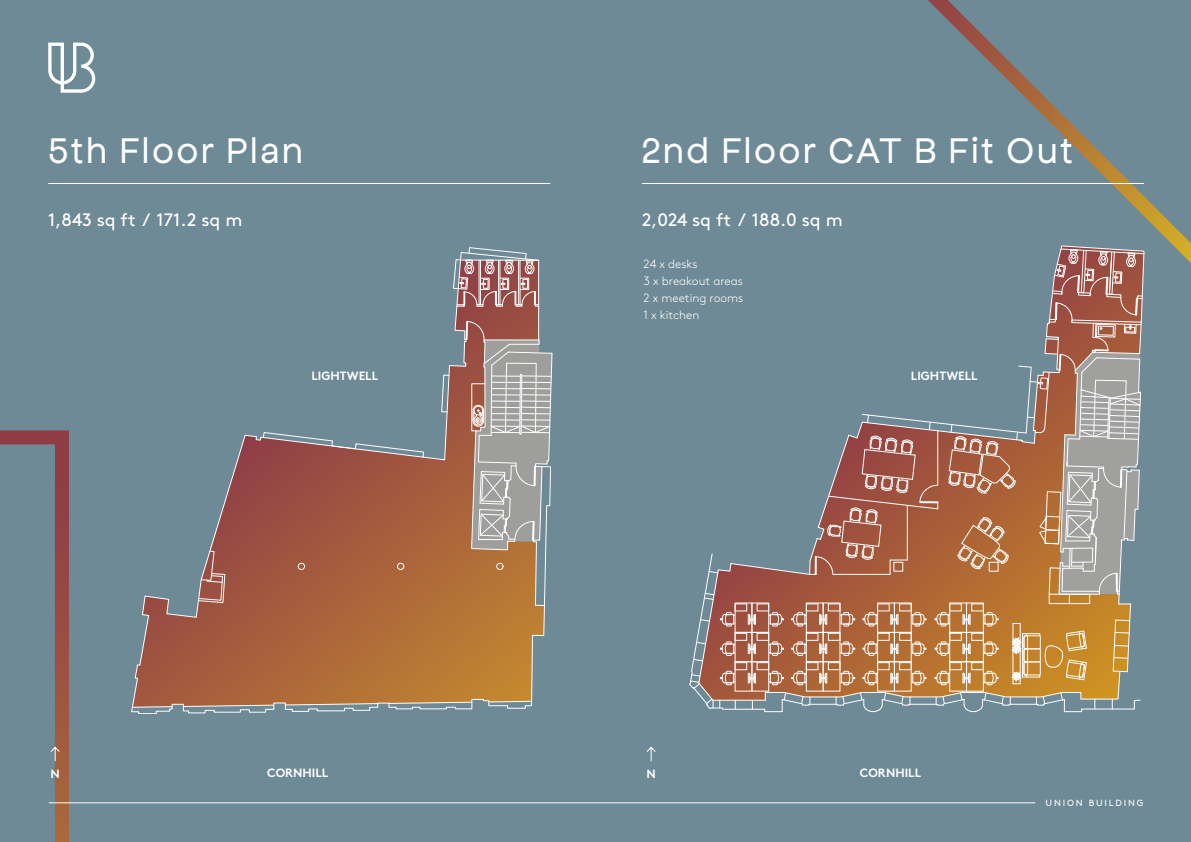
<style>
.page{position:relative;width:1191px;height:842px;background:#6e8a96}
.page>*{position:absolute;margin:0;border:0;box-sizing:border-box;transform-origin:0 0}
.t1{font:38px "Apfel Grotezk";letter-spacing:.06em;color:#fff}
.t2{font:18px "Brown";color:#fff}
.t3{font:300 12px/17px "Brown";color:#fff}
.t4{font:700 12px "Brown";color:#fff}
.t5{font:9px "Brown";letter-spacing:.2em;color:#fff}
</style>
<div class="page">
<svg style="left:48px;top:43px;width:47px;height:50px"></svg>
<hr style="left:49px;top:802px;width:986px;height:1px;background:#fff">
<svg style="left:646px;top:746px;width:10px;height:16px"></svg>
<svg style="left:928px;top:0;width:263px;height:263px"></svg>
<hr style="left:642px;top:183px;width:501px;height:1px;background:#fff">
<svg style="left:689px;top:245px;width:455px;height:467px"></svg>
<div style="left:1069px;top:594px;width:21px;height:10px;border:1px solid #fff"></div>
<div style="left:1049px;top:594px;width:20px;height:10px;border:1px solid #fff"></div>
<svg style="left:131px;top:432px;width:414px;height:282px"></svg>
<div style="left:298px;top:563px;width:7px;height:7px;border:1px solid #fff;border-radius:50%"></div>
<div style="left:397px;top:563px;width:7px;height:7px;border:1px solid #fff;border-radius:50%"></div>
<svg style="left:263px;top:437px;width:160px;height:21px"></svg>
<svg style="left:132px;top:706px;width:41px;height:2px"></svg>
<svg style="left:183px;top:705px;width:91px;height:2px"></svg>
<svg style="left:285px;top:703px;width:93px;height:2px"></svg>
<svg style="left:388px;top:702px;width:84px;height:2px"></svg>
<svg style="left:488px;top:701px;width:44px;height:1px"></svg>
<svg style="left:441px;top:247px;width:111px;height:359px"></svg>
<svg style="left:198px;top:550px;width:27px;height:53px"></svg>
<hr style="left:48px;top:183px;width:502px;height:1px;background:#fff">
<svg style="left:0;top:430px;width:76px;height:412px"></svg>
<h1 class="t1" style="left:48px;top:131px;width:256px">5th Floor Plan</h1>
<h1 class="t1" style="left:642px;top:131px;width:432px">2nd Floor CAT B Fit Out</h1>
<h2 class="t2" style="left:48px;top:206px;width:196px">1,843 sq ft / 171.2 sq m</h2>
<h2 class="t2" style="left:642px;top:206px;width:202px">2,024 sq ft / 188.0 sq m</h2>
<p class="t3" style="left:643px;top:255px;width:101px">24 x desks<br>3 x breakout areas<br>2 x meeting rooms<br>1 x kitchen</p>
<p class="t4" style="left:311px;top:366px;width:68px">LIGHTWELL</p>
<p class="t4" style="left:911px;top:366px;width:68px">LIGHTWELL</p>
<p class="t4" style="left:50px;top:763px;width:11px">N</p>
<p class="t4" style="left:267px;top:763px;width:63px">CORNHILL</p>
<p class="t4" style="left:646px;top:763px;width:11px">N</p>
<p class="t4" style="left:860px;top:763px;width:63px">CORNHILL</p>
<p class="t5" style="left:1045px;top:796px;width:99px">UNION BUILDING</p>
</div>
